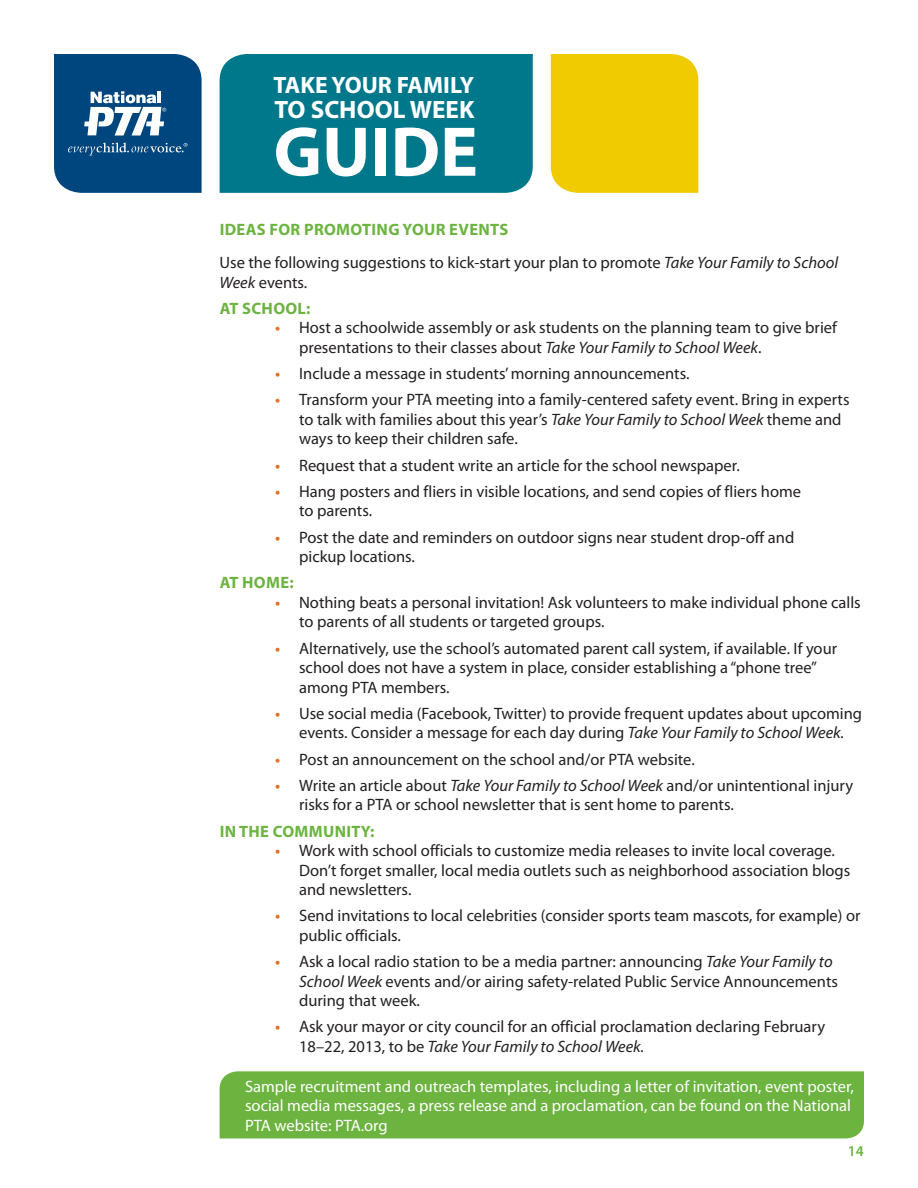
<style>
.page{position:relative;width:918px;height:1188px;background:#fff}
.page>*{position:absolute;margin:0;border:0;box-sizing:border-box;transform-origin:0 0}
.t1{font:700 70.95px "Myriad Pro";color:#fff}
.t2{font:700 25.2px "Myriad Pro";color:#fff}
.t3{font:700 23.7px "Myriad Pro";color:#fff}
.List_w_tabs{font:16.5px/19.5px "Myriad Pro";color:#231f20}
.List_w_tabs-2{font:16.5px/19.5px "Myriad Pro";color:#fff}
.List_w_tabs-3{font:700 16.5px "Myriad Pro";letter-spacing:.02em;color:#6cb43f}
.t4{font:600 15px "Myriad Pro";color:#6cb43f}
.s1{font-style:italic}
.s2{font-weight:600;color:#e4701e}
</style>
<div class="page">
<div style="left:220px;top:54px;width:313px;height:139px;background:#00788b"></div>
<svg style="left:54px;top:54px;width:148px;height:139px;background:#1e5c8d"></svg>
<div style="left:551px;top:54px;width:147px;height:139px;background:#f0cb02"></div>
<div style="left:220px;top:1071px;width:644px;height:67px;background:#6cb43f"></div>
<h3 class="t3" style="left:274px;top:69px;width:202px">TAKE YOUR FAMILY</h3>
<h2 class="t2" style="left:275px;top:93px;width:201px">TO SCHOOL WEEK</h2>
<h1 class="t1" style="left:274px;top:106px;width:206px">GUIDE</h1>
<p class="List_w_tabs-3" style="left:220px;top:219px;width:290px">IDEAS FOR PROMOTING YOUR EVENTS</p>
<p class="List_w_tabs" style="left:220px;top:253px;width:620px">Use the following suggestions to kick-start your plan to promote <span class="s1">Take Your Family to School<br>Week</span> events.</p>
<p class="List_w_tabs-3" style="left:220px;top:298px;width:92px">AT SCHOOL:</p>
<p class="List_w_tabs" style="left:299px;top:318px;width:539px;text-indent:-24px"><span class="s2">•</span> Host a schoolwide assembly or ask students on the planning team to give brief presentations to their classes about <span class="s1">Take Your Family to School Week</span>.</p>
<p class="List_w_tabs" style="left:275px;top:364px;width:414px"><span class="s2">•</span> Include a message in students’ morning announcements.</p>
<p class="List_w_tabs" style="left:299px;top:390px;width:552px;text-indent:-24px"><span class="s2">•</span> Transform your PTA meeting into a family-centered safety event. Bring in experts to talk with families about this year’s <span class="s1">Take Your Family to School Week</span> theme and ways to keep their children safe.</p>
<p class="List_w_tabs" style="left:275px;top:455px;width:465px"><span class="s2">•</span> Request that a student write an article for the school newspaper.</p>
<p class="List_w_tabs" style="left:299px;top:481px;width:504px;text-indent:-24px"><span class="s2">•</span> Hang posters and fliers in visible locations, and send copies of fliers home to parents.</p>
<p class="List_w_tabs" style="left:299px;top:527px;width:497px;text-indent:-24px"><span class="s2">•</span> Post the date and reminders on outdoor signs near student drop-off and pickup locations.</p>
<p class="List_w_tabs-3" style="left:220px;top:572px;width:75px">AT HOME:</p>
<p class="List_w_tabs" style="left:299px;top:592px;width:563px;text-indent:-24px"><span class="s2">•</span> Nothing beats a personal invitation! Ask volunteers to make individual phone calls to parents of all students or targeted groups.</p>
<p class="List_w_tabs" style="left:299px;top:638px;width:540px;text-indent:-24px"><span class="s2">•</span> Alternatively, use the school’s automated parent call system, if available. If your school does not have a system in place, consider establishing a “phone tree” among PTA members.</p>
<p class="List_w_tabs" style="left:275px;top:703px;width:589px;text-align:center"><span class="s2">•</span> Use social media (Facebook, Twitter) to provide frequent updates about upcoming events. Consider a message for each day during <span class="s1">Take Your Family to School Week.</span></p>
<p class="List_w_tabs" style="left:275px;top:749px;width:420px"><span class="s2">•</span> Post an announcement on the school and/or PTA website.</p>
<p class="List_w_tabs" style="left:299px;top:775px;width:556px;text-indent:-24px"><span class="s2">•</span> Write an article about <span class="s1">Take Your Family to School Week</span> and/or unintentional injury risks for a PTA or school newsletter that is sent home to parents.</p>
<p class="List_w_tabs-3" style="left:220px;top:820px;width:156px">IN THE COMMUNITY:</p>
<p class="List_w_tabs" style="left:299px;top:841px;width:553px;text-indent:-24px"><span class="s2">•</span> Work with school officials to customize media releases to invite local coverage.<br>Don’t forget smaller, local media outlets such as neighborhood association blogs and newsletters.</p>
<p class="List_w_tabs" style="left:299px;top:906px;width:563px;text-indent:-24px"><span class="s2">•</span> Send invitations to local celebrities (consider sports team mascots, for example) or public officials.</p>
<p class="List_w_tabs" style="left:299px;top:952px;width:540px;text-indent:-24px"><span class="s2">•</span> Ask a local radio station to be a media partner: announcing <span class="s1">Take Your Family to<br>School Week</span> events and/or airing safety-related Public Service Announcements during that week.</p>
<p class="List_w_tabs" style="left:299px;top:1017px;width:528px;text-indent:-24px"><span class="s2">•</span> Ask your mayor or city council for an official proclamation declaring February<br>18–22, 2013, to be <span class="s1">Take Your Family to School Week.</span></p>
<p class="List_w_tabs-2" style="left:245px;top:1076px;width:610px">Sample recruitment and outreach templates, including a letter of invitation, event poster, social media messages, a press release and a proclamation, can be found on the National<br>PTA website: PTA.org</p>
<p class="t4" style="left:848px;top:1141px;width:18px">14</p>
</div>
